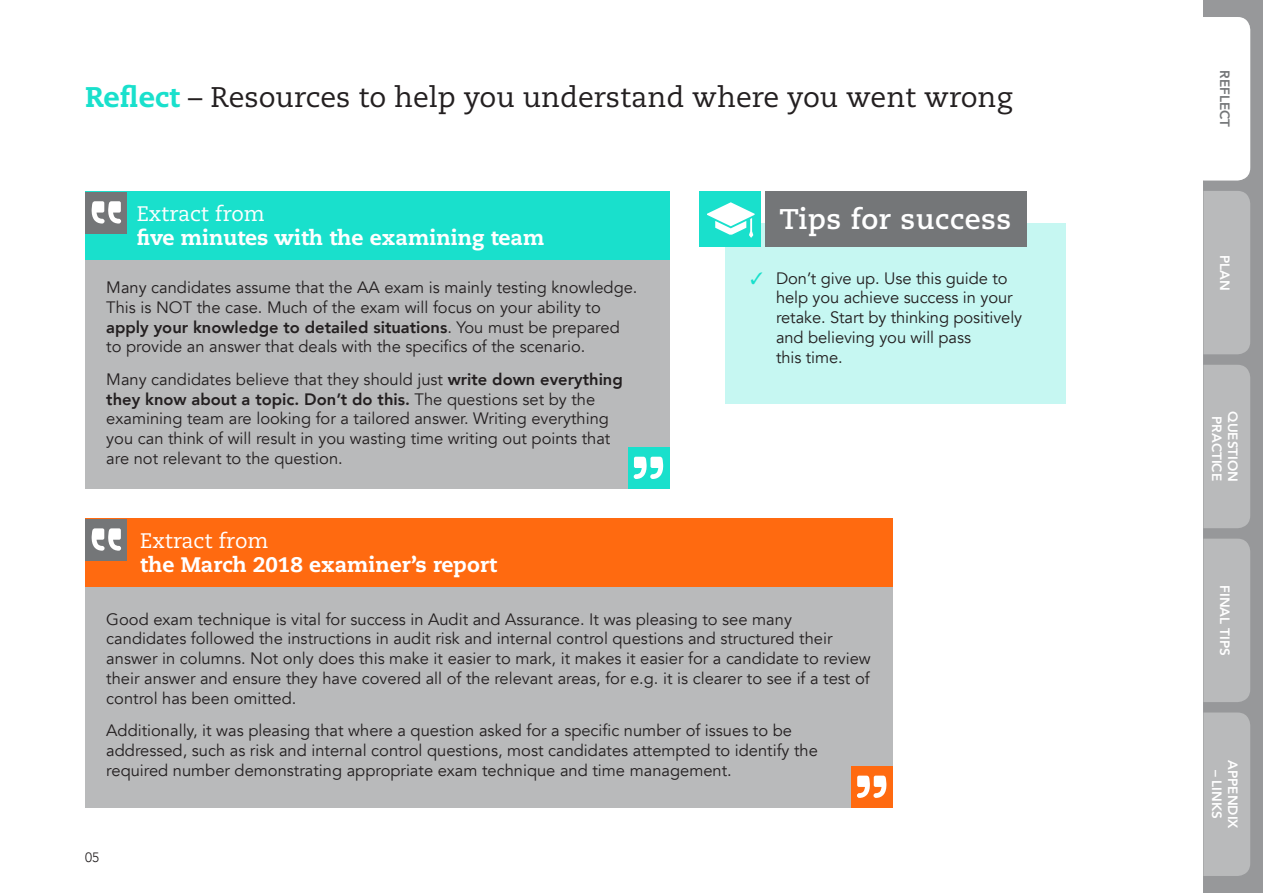
<style>
.page{position:relative;width:1263px;height:893px;background:#fff}
.page>*{position:absolute;margin:0;border:0;box-sizing:border-box;transform-origin:0 0}
.RUNNING_HEADER{font:28.35px "Caecilia";color:#231f20}
.STUDY_TIPS_HEADER{font:700 28.35px "Caecilia";letter-spacing:.02em;color:#fff}
.C_HEAD_WHITE{font:800 21px/24px "Caecilia";color:#fff}
.BODY_-_COMMENTS_-_11{font:16.5px/19.8px "Avenir";color:#231f20}
.t1{font:800 13.5px "Avenir";color:#fff}
.t2{font:800 13.5px "Avenir";color:#747678}
.t3{font:300 13.5px "Avenir";color:#231f20}
.s1{font-weight:800;color:#19e0cc}
.s2{font-weight:400}
.s3{font-weight:800}
.s4{color:#19e0cc}
</style>
<div class="page">
<div style="left:1203px;top:0;width:60px;height:893px;background:#97989a"></div>
<div style="left:1203px;top:191px;width:47px;height:163px;background:#b9babb"></div>
<div style="left:1203px;top:365px;width:47px;height:163px;background:#b9babb"></div>
<div style="left:1203px;top:539px;width:47px;height:163px;background:#b9babb"></div>
<div style="left:1203px;top:712px;width:47px;height:164px;background:#b9babb"></div>
<div style="left:1203px;top:17px;width:47px;height:163px;background:#fff"></div>
<div style="left:725px;top:223px;width:340px;height:180px;background:#c6f7f2"></div>
<div style="left:765px;top:192px;width:262px;height:55px;background:#747678"></div>
<div style="left:699px;top:192px;width:62px;height:55px;background:#19e0cc"></div>
<svg style="left:707px;top:202px;width:48px;height:36px"></svg>
<div style="left:85px;top:255px;width:585px;height:234px;background:#b9babb"></div>
<div style="left:85px;top:192px;width:585px;height:68px;background:#19e0cc"></div>
<div style="left:85px;top:192px;width:42px;height:42px;background:#747678"></div>
<svg style="left:91px;top:201px;width:30px;height:23px"></svg>
<div style="left:628px;top:447px;width:42px;height:42px;background:#19e0cc"></div>
<svg style="left:634px;top:457px;width:29px;height:22px"></svg>
<div style="left:85px;top:583px;width:808px;height:225px;background:#b9babb"></div>
<div style="left:85px;top:519px;width:808px;height:68px;background:#ff6a10"></div>
<div style="left:85px;top:519px;width:42px;height:42px;background:#747678"></div>
<svg style="left:91px;top:528px;width:30px;height:23px"></svg>
<div style="left:851px;top:766px;width:42px;height:42px;background:#ff6a10"></div>
<svg style="left:857px;top:776px;width:29px;height:22px"></svg>
<p class="RUNNING_HEADER" style="left:85px;top:81px;width:929px"><span class="s1">Reflect</span> – Resources to help you understand where you went wrong</p>
<p class="C_HEAD_WHITE" style="left:137px;top:202px;width:409px"><span class="s2">Extract from<br></span>five minutes with the examining team</p>
<p class="BODY_-_COMMENTS_-_11" style="left:106px;top:278px;width:533px">Many candidates assume that the AA exam is mainly testing knowledge.<br>This is NOT the case. Much of the exam will focus on your ability to <span class="s3">apply your knowledge to detailed situations</span>. You must be prepared to provide an answer that deals with the specifics of the scenario.</p>
<p class="BODY_-_COMMENTS_-_11" style="left:106px;top:370px;width:518px">Many candidates believe that they should just <span class="s3">write down everything they know about a topic. Don’t do this.</span> The questions set by the examining team are looking for a tailored answer. Writing everything you can think of will result in you wasting time writing out points that are not relevant to the question.</p>
<p class="STUDY_TIPS_HEADER" style="left:779px;top:202px;width:233px">Tips for success</p>
<p class="BODY_-_COMMENTS_-_11" style="left:776px;top:268px;width:248px;text-indent:-26px"><span class="s4">✓</span> Don’t give up. Use this guide to help you achieve success in your retake. Start by thinking positively and believing you will pass<br>this time.</p>
<p class="C_HEAD_WHITE" style="left:140px;top:529px;width:358px"><span class="s2">Extract from<br></span>the March 2018 examiner’s report</p>
<p class="BODY_-_COMMENTS_-_11" style="left:106px;top:609px;width:766px">Good exam technique is vital for success in Audit and Assurance. It was pleasing to see many candidates followed the instructions in audit risk and internal control questions and structured their answer in columns. Not only does this make it easier to mark, it makes it easier for a candidate to review their answer and ensure they have covered all of the relevant areas, for e.g. it is clearer to see if a test of control has been omitted.</p>
<p class="BODY_-_COMMENTS_-_11" style="left:106px;top:721px;width:713px">Additionally, it was pleasing that where a question asked for a specific number of issues to be addressed, such as risk and internal control questions, most candidates attempted to identify the required number demonstrating appropriate exam technique and time management.</p>
<p class="t3" style="left:85px;top:849px;width:16px">05</p>
<p class="t2" style="left:1235px;top:70px;width:58px;rotate:90deg">REFLECT</p>
<p class="t1" style="left:1235px;top:255px;width:37px;rotate:90deg">PLAN</p>
<p class="t1" style="left:1227px;top:416px;width:66px;rotate:90deg">PRACTICE</p>
<p class="t1" style="left:1243px;top:411px;width:72px;rotate:90deg">QUESTION</p>
<p class="t1" style="left:1235px;top:585px;width:72px;rotate:90deg">FINAL TIPS</p>
<p class="t1" style="left:1243px;top:760px;width:70px;rotate:90deg">APPENDIX</p>
<p class="t1" style="left:1227px;top:770px;width:51px;rotate:90deg">– LINKS</p>
</div>
